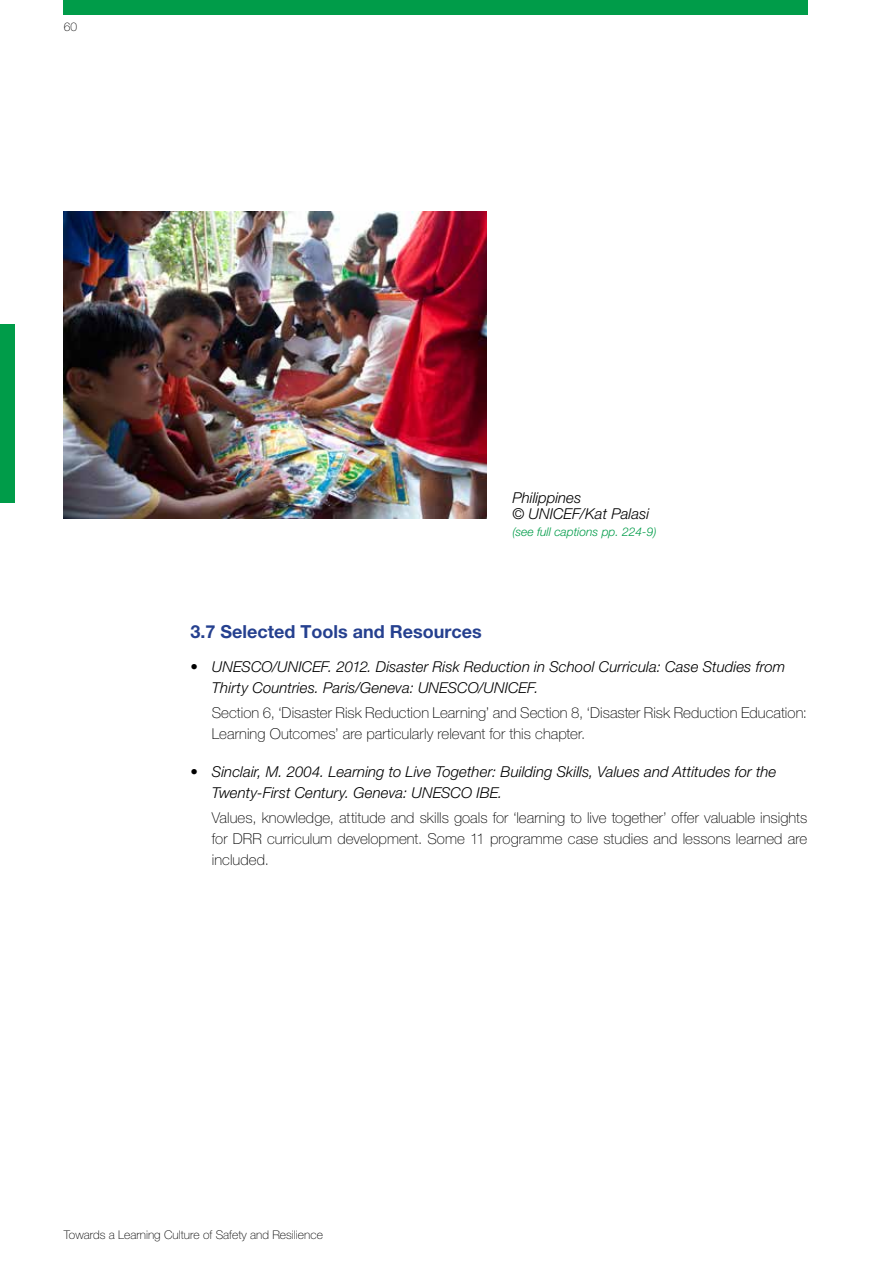
<style>
.page{position:relative;width:893px;height:1263px;background:#fff}
.page>*{position:absolute;margin:0;border:0;box-sizing:border-box;transform-origin:0 0}
.t1{font:700 18px "Helvetica Neue LT Pro";color:#25408f}
.t2{font:100 15px/21px "Helvetica Neue LT Pro";letter-spacing:.005em;color:#000}
.t3{font:italic 300 15px/21px "Helvetica Neue LT Pro";letter-spacing:.005em;color:#000}
.t4{font:100 12px "Helvetica Neue LT Pro";color:#000}
.t5{font:italic 300 12px "Helvetica Neue LT Pro";color:#009c49}
</style>
<div class="page">
<div style="left:64px;top:0;width:744px;height:15px;background:#009c49"></div>
<div style="left:0;top:324px;width:15px;height:179px;background:#009c49"></div>
<img style="left:64px;top:212px;width:423px;height:306px">
<p class="t4" style="left:64px;top:20px;width:15px">60</p>
<p class="t3" style="left:512px;top:489px;width:138px;line-height:16.5px">Philippines<br>© UNICEF/Kat Palasi</p>
<p class="t5" style="left:512px;top:524px;width:146px">(see full captions pp. 224-9)</p>
<p class="t1" style="left:191px;top:620px;width:293px">3.7 Selected Tools and Resources</p>
<p class="t3" style="left:212px;top:656px;width:575px;text-indent:-21px">• UNESCO/UNICEF. 2012. Disaster Risk Reduction in School Curricula: Case Studies from<br>Thirty Countries. Paris/Geneva: UNESCO/UNICEF.</p>
<p class="t2" style="left:212px;top:702px;width:597px">Section 6, ‘Disaster Risk Reduction Learning’ and Section 8, ‘Disaster Risk Reduction Education:<br>Learning Outcomes’ are particularly relevant for this chapter.</p>
<p class="t3" style="left:212px;top:761px;width:566px;text-indent:-21px">• Sinclair, M. 2004. Learning to Live Together: Building Skills, Values and Attitudes for the<br>Twenty-First Century. Geneva: UNESCO IBE.</p>
<p class="t2" style="left:212px;top:807px;width:597px;text-align:justify">Values, knowledge, attitude and skills goals for ‘learning to live together’ offer valuable insights for DRR curriculum development. Some 11 programme case studies and lessons learned are included.</p>
<p class="t4" style="left:64px;top:1227px;width:261px">Towards a Learning Culture of Safety and Resilience</p>
</div>
